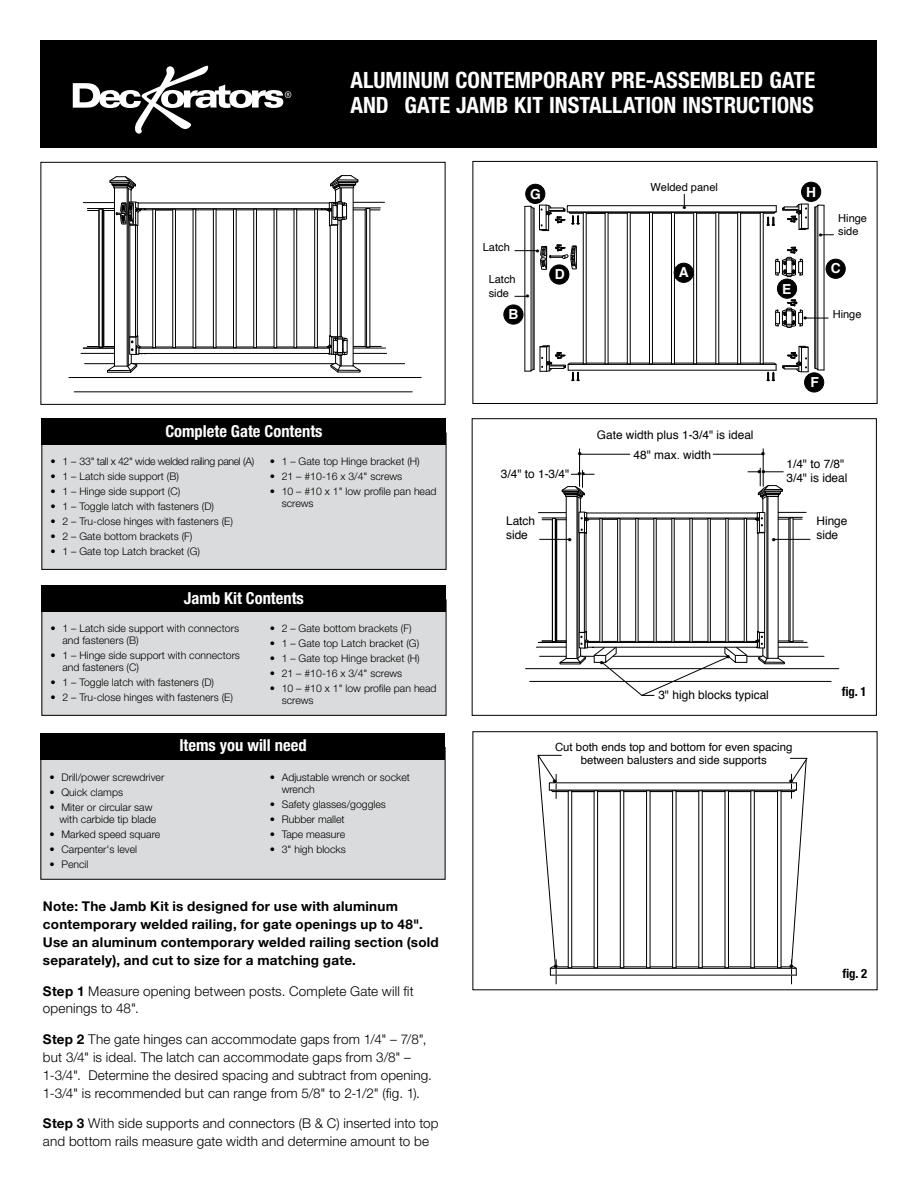
<style>
.page{position:relative;width:918px;height:1188px;background:#fff}
.page>*{position:absolute;margin:0;border:0;box-sizing:border-box;transform-origin:0 0}
.t1{font:700 condensed 22.5px/25.5px "Helvetica Neue LT Std";color:#fff}
.t2{font:700 condensed 16.5px "Helvetica Neue LT Std";color:#fff}
.t3{font:16.2px "Helvetica";color:#000}
.t4{font:14.85px "Helvetica";color:#000}
.t5{font:700 13.8px "Helvetica";color:#fff}
.t6{font:13.8px "Helvetica";color:#000}
.t7{font:300 13.5px/18px "Helvetica Neue LT Std";letter-spacing:.01em;color:#000}
.t8{font:700 13.5px/18px "Helvetica Neue LT Std";letter-spacing:.02em;color:#000}
.t9{font:700 condensed 12.75px "Helvetica Neue LT Std";color:#000}
.t10{font:11.85px/14.2px "Helvetica";color:#000}
.t11{font:11.25px/13.5px "Helvetica";color:#000;text-align:center}
.t12{font:11.1px/13.2px "Helvetica";color:#000}
.t13{font:300 10.5px/12px "Helvetica Neue LT Std";color:#000}
.t14{font:300 10.5px "Helvetica Neue LT Std";letter-spacing:-.03em;color:#000}
.s1{font-weight:700}
</style>
<div class="page">
<div style="left:40px;top:40px;width:838px;height:108px;background:#000"></div>
<svg style="left:73px;top:66px;width:218px;height:68px"></svg>
<div style="left:41px;top:748px;width:404px;height:131px;background:#dadbdc"></div>
<div style="left:40px;top:747px;width:406px;height:133px;border:1px solid #000"></div>
<div style="left:40px;top:733px;width:406px;height:27px;background:#000"></div>
<div style="left:42px;top:433px;width:404px;height:136px;background:#dadbdc"></div>
<div style="left:41px;top:433px;width:405px;height:137px;border:1px solid #000"></div>
<div style="left:41px;top:418px;width:405px;height:27px;background:#000"></div>
<hr style="left:353px;top:363px;width:52px;height:1px;background:#000">
<hr style="left:353px;top:353px;width:34px;height:1px;background:#000">
<hr style="left:353px;top:202px;width:32px;height:1px;background:#000">
<hr style="left:353px;top:348px;width:33px;height:1px;background:#000">
<hr style="left:69px;top:377px;width:352px;height:1px;background:#000">
<hr style="left:74px;top:392px;width:338px;height:1px;background:#000">
<hr style="left:81px;top:353px;width:33px;height:1px;background:#000">
<hr style="left:83px;top:202px;width:31px;height:1px;background:#000">
<hr style="left:83px;top:348px;width:31px;height:1px;background:#000">
<svg style="left:85px;top:175px;width:296px;height:198px"></svg>
<div style="left:40px;top:162px;width:406px;height:243px;border:1px solid #000"></div>
<div style="left:826px;top:259px;width:19px;height:19px;background:#000;border-radius:50%"></div>
<div style="left:826px;top:259px;width:19px;height:20px;border:1px solid #000;border-radius:50%"></div>
<div style="left:504px;top:305px;width:19px;height:19px;background:#000;border-radius:50%"></div>
<div style="left:504px;top:305px;width:19px;height:19px;border:1px solid #000;border-radius:50%"></div>
<div style="left:526px;top:184px;width:19px;height:19px;background:#000;border-radius:50%"></div>
<div style="left:526px;top:184px;width:19px;height:20px;border:1px solid #000;border-radius:50%"></div>
<div style="left:802px;top:182px;width:19px;height:19px;background:#000;border-radius:50%"></div>
<div style="left:801px;top:182px;width:20px;height:20px;border:1px solid #000;border-radius:50%"></div>
<div style="left:805px;top:373px;width:19px;height:19px;background:#000;border-radius:50%"></div>
<div style="left:804px;top:373px;width:20px;height:19px;border:1px solid #000;border-radius:50%"></div>
<div style="left:472px;top:161px;width:406px;height:243px;border:1px solid #000"></div>
<div style="left:42px;top:600px;width:404px;height:115px;background:#dadbdc"></div>
<div style="left:41px;top:600px;width:405px;height:116px;border:1px solid #000"></div>
<div style="left:41px;top:585px;width:405px;height:27px;background:#000"></div>
<svg style="left:537px;top:755px;width:271px;height:230px"></svg>
<div style="left:472px;top:731px;width:406px;height:259px;border:1px solid #000"></div>
<hr style="left:778px;top:656px;width:46px;height:1px;background:#000">
<hr style="left:778px;top:647px;width:30px;height:1px;background:#000">
<hr style="left:526px;top:668px;width:313px;height:1px;background:#000">
<hr style="left:530px;top:681px;width:301px;height:1px;background:#000">
<hr style="left:536px;top:647px;width:30px;height:1px;background:#000">
<hr style="left:579px;top:449px;width:1px;height:37px;background:#000">
<hr style="left:763px;top:449px;width:1px;height:37px;background:#000">
<hr style="left:580px;top:454px;width:50px;height:1px;background:#000">
<hr style="left:713px;top:454px;width:50px;height:1px;background:#000">
<hr style="left:774px;top:539px;width:36px;height:1px;background:#000">
<div style="left:472px;top:418px;width:405px;height:298px;border:1px solid #000"></div>
<svg style="left:515px;top:194px;width:319px;height:187px"></svg>
<svg style="left:538px;top:468px;width:269px;height:228px"></svg>
<h1 class="t1" style="left:350px;top:67px;width:467px">ALUMINUM CONTEMPORARY PRE-ASSEMBLED GATE<br>AND GATE JAMB KIT INSTALLATION INSTRUCTIONS</h1>
<p class="t12" style="left:651px;top:180px;width:69px">Welded panel</p>
<h3 class="t6" style="left:674px;top:210px;width:6px;rotate:-90deg">•</h3>
<h3 class="t5" style="left:530px;top:183px;width:12px">G</h3>
<h3 class="t5" style="left:806px;top:181px;width:11px">H</h3>
<p class="t12" style="left:483px;top:241px;width:29px">Latch</p>
<h3 class="t6" style="left:540px;top:261px;width:6px;rotate:-180deg">•</h3>
<p class="t12" style="left:838px;top:211px;width:30px">Hinge side</p>
<h2 class="t2" style="left:165px;top:421px;width:159px">Complete Gate Contents</h2>
<p class="t14" style="left:50px;top:455px;width:205px">• 1 – 33" tall x 42" wide welded railing panel (A)</p>
<p class="t13" style="left:50px;top:470px;width:130px">• 1 – Latch side support (B)</p>
<p class="t13" style="left:50px;top:485px;width:131px">• 1 – Hinge side support (C)</p>
<p class="t13" style="left:50px;top:500px;width:165px">• 1 – Toggle latch with fasteners (D)</p>
<p class="t13" style="left:50px;top:515px;width:184px">• 2 – Tru-close hinges with fasteners (E)</p>
<p class="t13" style="left:50px;top:530px;width:143px">• 2 – Gate bottom brackets (F)</p>
<p class="t13" style="left:50px;top:545px;width:151px">• 1 – Gate top Latch bracket (G)</p>
<p class="t13" style="left:270px;top:455px;width:152px">• 1 – Gate top Hinge bracket (H)</p>
<p class="t13" style="left:270px;top:470px;width:134px">• 21 – #10-16 x 3/4" screws</p>
<p class="t13" style="left:282px;top:485px;width:156px;text-indent:-12px">• 10 – #10 x 1" low profile pan head screws</p>
<h2 class="t2" style="left:184px;top:588px;width:121px">Jamb Kit Contents</h2>
<p class="t13" style="left:62px;top:622px;width:178px;text-indent:-12px">• 1 – Latch side support with connectors and fasteners (B)</p>
<p class="t13" style="left:62px;top:649px;width:179px;text-indent:-12px">• 1 – Hinge side support with connectors and fasteners (C)</p>
<p class="t13" style="left:50px;top:676px;width:165px">• 1 – Toggle latch with fasteners (D)</p>
<p class="t13" style="left:50px;top:691px;width:184px">• 2 – Tru-close hinges with fasteners (E)</p>
<p class="t13" style="left:270px;top:622px;width:143px">• 2 – Gate bottom brackets (F)</p>
<p class="t13" style="left:270px;top:637px;width:151px">• 1 – Gate top Latch bracket (G)</p>
<p class="t13" style="left:270px;top:652px;width:152px">• 1 – Gate top Hinge bracket (H)</p>
<p class="t13" style="left:270px;top:667px;width:134px">• 21 – #10-16 x 3/4" screws</p>
<p class="t13" style="left:282px;top:682px;width:156px;text-indent:-12px">• 10 – #10 x 1" low profile pan head screws</p>
<p class="t13" style="left:50px;top:771px;width:116px">• Drill/power screwdriver</p>
<p class="t13" style="left:50px;top:786px;width:75px">• Quick clamps</p>
<p class="t13" style="left:60px;top:801px;width:98px;text-indent:-10px">• Miter or circular saw with carbide tip blade</p>
<p class="t13" style="left:50px;top:828px;width:112px">• Marked speed square</p>
<p class="t13" style="left:50px;top:843px;width:89px">• Carpenter's level</p>
<p class="t13" style="left:50px;top:858px;width:41px">• Pencil</p>
<h2 class="t2" style="left:179px;top:735px;width:129px">Items you will need</h2>
<p class="t13" style="left:282px;top:771px;width:130px;text-indent:-12px">• Adjustable wrench or socket wrench</p>
<p class="t13" style="left:270px;top:798px;width:118px">• Safety glasses/goggles</p>
<p class="t13" style="left:270px;top:813px;width:77px">• Rubber mallet</p>
<p class="t13" style="left:270px;top:828px;width:77px">• Tape measure</p>
<p class="t13" style="left:270px;top:843px;width:78px">• 3" high blocks</p>
<p class="t8" style="left:43px;top:897px;width:397px">Note: The Jamb Kit is designed for use with aluminum contemporary welded railing, for gate openings up to 48".<br>Use an aluminum contemporary welded railing section (sold separately), and cut to size for a matching gate.</p>
<p class="t7" style="left:43px;top:981px;width:372px"><span class="s1">Step 1</span> Measure opening between posts. Complete Gate will fit openings to 48".</p>
<p class="t7" style="left:43px;top:1029px;width:391px"><span class="s1">Step 2</span> The gate hinges can accommodate gaps from 1/4" – 7/8", but 3/4" is ideal. The latch can accommodate gaps from 3/8" – 1-3/4". Determine the desired spacing and subtract from opening.<br>1-3/4" is recommended but can range from 5/8" to 2-1/2" (fig. 1).</p>
<p class="t7" style="left:43px;top:1114px;width:397px"><span class="s1">Step 3</span> With side supports and connectors (B &amp; C) inserted into top and bottom rails measure gate width and determine amount to be</p>
<p class="t12" style="left:489px;top:273px;width:29px">Latch side</p>
<h3 class="t5" style="left:508px;top:303px;width:11px">B</h3>
<h3 class="t6" style="left:530px;top:307px;width:6px;rotate:-180deg">•</h3>
<h3 class="t5" style="left:555px;top:263px;width:11px">D</h3>
<h3 class="t5" style="left:679px;top:261px;width:11px">A</h3>
<h3 class="t5" style="left:831px;top:257px;width:11px">C</h3>
<h3 class="t5" style="left:782px;top:278px;width:11px">E</h3>
<p class="t12" style="left:833px;top:308px;width:30px">Hinge</p>
<h3 class="t5" style="left:811px;top:371px;width:10px">F</h3>
<p class="t10" style="left:597px;top:426px;width:158px;line-height:19.4px;text-align:center">Gate width plus 1-3/4" is ideal<br>48" max. width</p>
<h3 class="t4" style="left:577px;top:443px;width:7px">•</h3>
<h3 class="t4" style="left:760px;top:443px;width:7px">•</h3>
<h3 class="t4" style="left:757px;top:460px;width:11px">••</h3>
<h3 class="t4" style="left:577px;top:463px;width:10px">••</h3>
<p class="t10" style="left:501px;top:467px;width:70px">3/4" to 1-3/4"</p>
<p class="t10" style="left:786px;top:457px;width:63px">1/4" to 7/8"<br>3/4" is ideal</p>
<p class="t10" style="left:506px;top:514px;width:31px">Latch side</p>
<h3 class="t4" style="left:567px;top:528px;width:7px">•</h3>
<p class="t10" style="left:816px;top:514px;width:33px">Hinge side</p>
<h3 class="t4" style="left:599px;top:652px;width:7px">•</h3>
<h3 class="t4" style="left:726px;top:645px;width:7px">•</h3>
<p class="t10" style="left:658px;top:689px;width:112px">3" high blocks typical</p>
<p class="t11" style="left:555px;top:740px;width:239px">Cut both ends top and bottom for even spacing between balusters and side supports</p>
<h3 class="t3" style="left:552px;top:769px;width:7px">•</h3>
<h3 class="t3" style="left:788px;top:769px;width:7px">•</h3>
<p class="t9" style="left:842px;top:683px;width:26px">fig. 1</p>
<h3 class="t3" style="left:553px;top:954px;width:7px">•</h3>
<h3 class="t3" style="left:789px;top:954px;width:7px">•</h3>
<p class="t9" style="left:842px;top:966px;width:26px">fig. 2</p>
</div>
